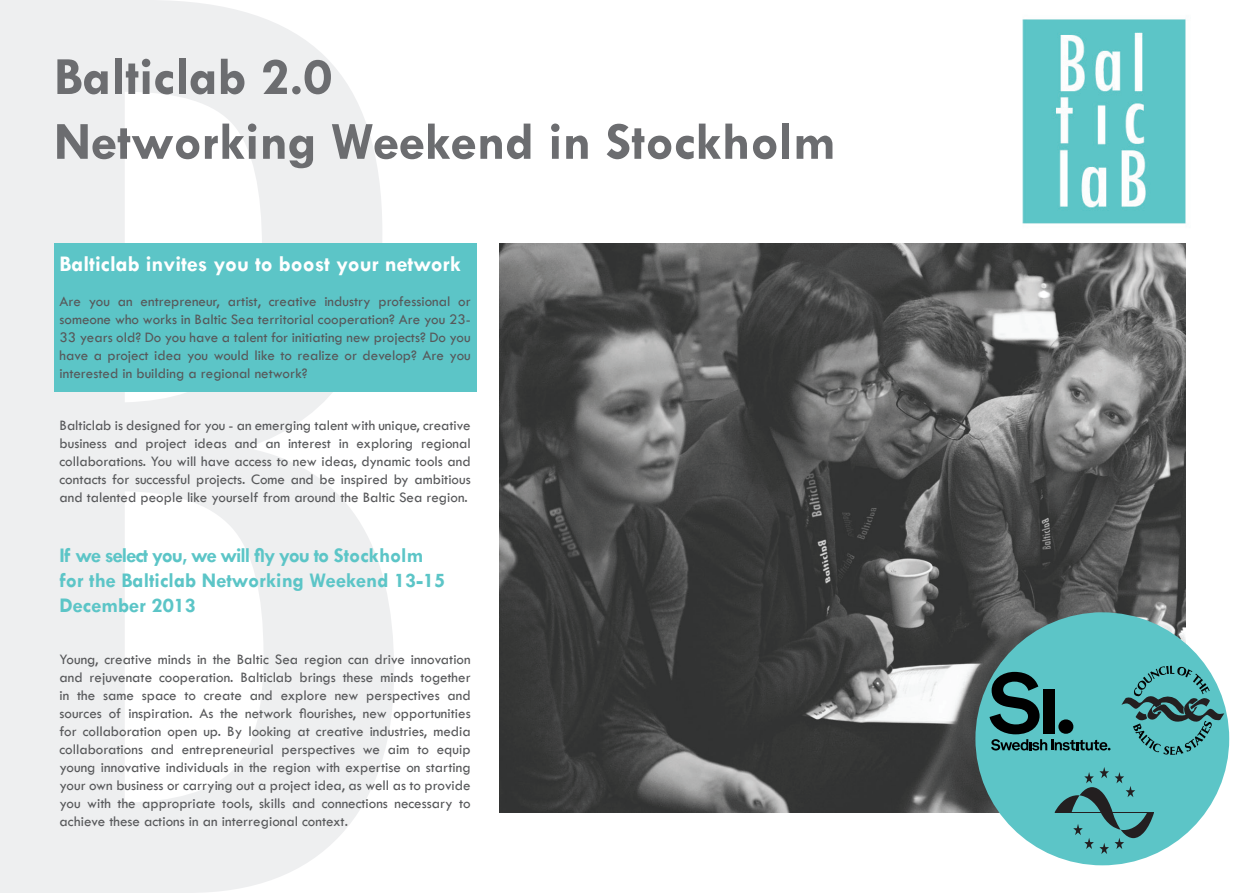
<style>
.page{position:relative;width:1259px;height:893px;background:#fff}
.page>*{position:absolute;margin:0;border:0;box-sizing:border-box;transform-origin:0 0}
.t1{font:700 54px "Tw Cen";color:#6c6d70}
.t2{font:700 22.5px "Tw Cen";color:#fff}
.t3{font:700 21px/25.2px "Tw Cen";color:#5cc5c7}
.t4{font:15px/18px "Tw Cen";color:#57585a;text-align:justify}
</style>
<div class="page">
<svg style="left:0;top:0;width:394px;height:893px;fill:#eeeff0"></svg>
<div style="left:54px;top:243px;width:422px;height:148px;background:#5cc5c7"></div>
<img style="left:1022px;top:19px;width:164px;height:205px">
<img style="left:499px;top:243px;width:686px;height:569px">
<div style="left:975px;top:612px;width:254px;height:253px;background:#5cc5c7;border-radius:50%"></div>
<svg style="left:1121px;top:666px;width:103px;height:89px"></svg>
<svg style="left:1054px;top:767px;width:100px;height:87px"></svg>
<hr style="left:1055px;top:812px;width:99px;height:1px;background:#231f20">
<svg style="left:989px;top:672px;width:121px;height:78px"></svg>
<p class="t1" style="left:54px;top:44px;width:280px">Balticlab 2.0</p>
<p class="t1" style="left:54px;top:109px;width:783px">Networking Weekend in Stockholm</p>
<p class="t2" style="left:60px;top:251px;width:403px">Balticlab invites you to boost your network</p>
<p class="t4" style="left:60px;top:292px;width:413px">Are you an entrepreneur, artist, creative industry professional or someone who works in Baltic Sea territorial cooperation? Are you 23- 33 years old? Do you have a talent for initiating new projects? Do you have a project idea you would like to realize or develop? Are you interested in building a regional network?</p>
<p class="t4" style="left:60px;top:416px;width:413px">Balticlab is designed for you - an emerging talent with unique, creative business and project ideas and an interest in exploring regional collaborations. You will have access to new ideas, dynamic tools and contacts for successful projects. Come and be inspired by ambitious and talented people like yourself from around the Baltic Sea region.</p>
<p class="t3" style="left:60px;top:542px;width:387px">If we select you, we will fly you to Stockholm for the Balticlab Networking Weekend 13-15<br>December 2013</p>
<p class="t4" style="left:60px;top:650px;width:413px">Young, creative minds in the Baltic Sea region can drive innovation and rejuvenate cooperation. Balticlab brings these minds together in the same space to create and explore new perspectives and sources of inspiration. As the network flourishes, new opportunities for collaboration open up. By looking at creative industries, media collaborations and entrepreneurial perspectives we aim to equip young innovative individuals in the region with expertise on starting your own business or carrying out a project idea, as well as to provide you with the appropriate tools, skills and connections necessary to achieve these actions in an interregional context.</p>
</div>
